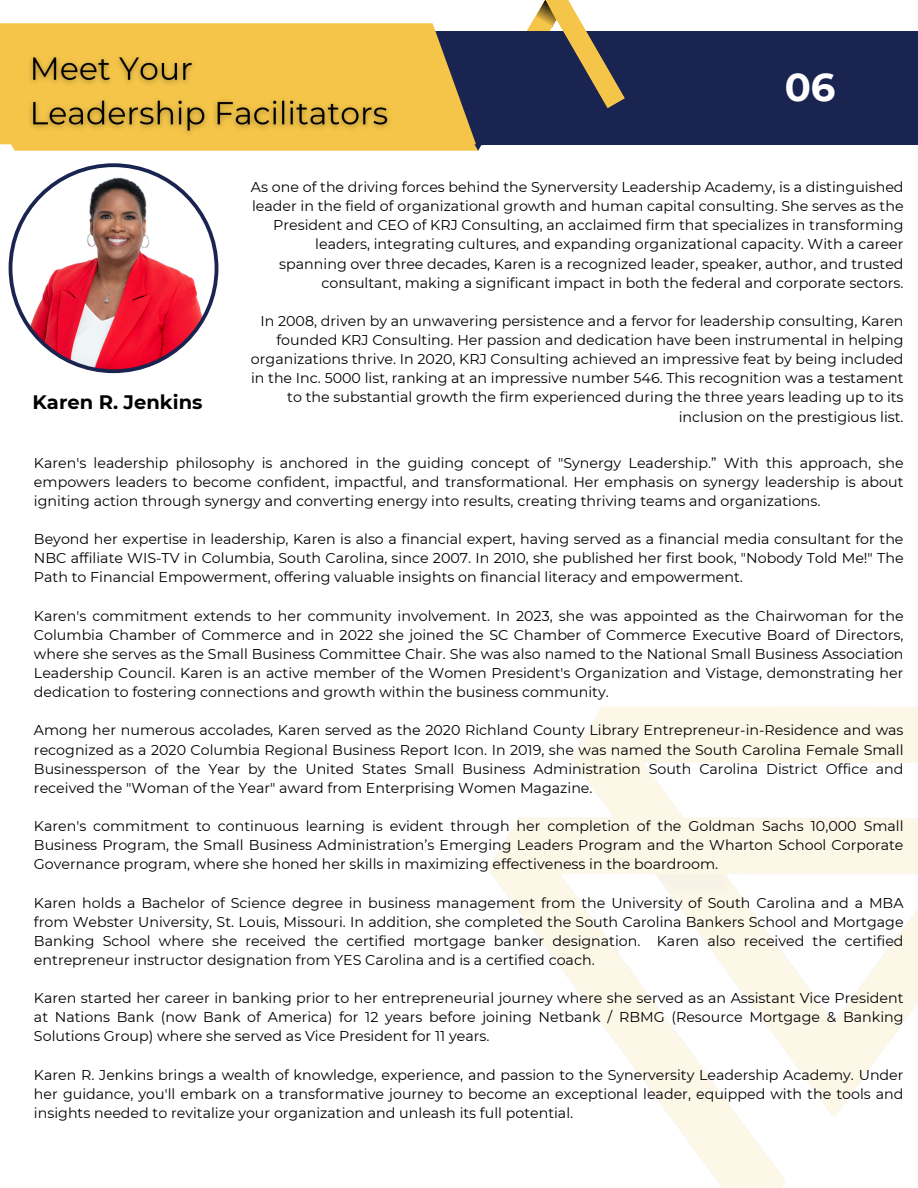
<style>
.page{position:relative;width:918px;height:1188px;background:#fff}
.page>*{position:absolute;margin:0;border:0;box-sizing:border-box;transform-origin:0 0}
.t1{font:700 38.7px "Montserrat";color:#fff}
.t2{font:700 19.5px "Montserrat";color:#000}
.t3{font:14.25px/19.2px "Montserrat";color:#000;text-align:justify}
</style>
<div class="page">
<div style="left:411px;top:31px;width:507px;height:113px;background:#1a2450"></div>
<svg style="left:7px;top:0;width:618px;height:151px"></svg>
<svg style="left:0;top:23px;width:476px;height:121px;background:#deb54d"></svg>
<svg style="left:9px;top:163px;width:209px;height:210px"></svg>
<img style="left:24px;top:49px;width:373px;height:93px">
<p class="t2" style="left:33px;top:390px;width:171px">Karen R. Jenkins</p>
<p class="t1" style="left:785px;top:63px;width:52px">06</p>
<p class="t3" style="left:251px;top:177px;width:654px;text-align:right">As one of the driving forces behind the Synerversity Leadership Academy, is a distinguished leader in the field of organizational growth and human capital consulting. She serves as the President and CEO of KRJ Consulting, an acclaimed firm that specializes in transforming leaders, integrating cultures, and expanding organizational capacity. With a career spanning over three decades, Karen is a recognized leader, speaker, author, and trusted consultant, making a significant impact in both the federal and corporate sectors.</p>
<p class="t3" style="left:251px;top:311px;width:654px;text-align:right">In 2008, driven by an unwavering persistence and a fervor for leadership consulting, Karen founded KRJ Consulting. Her passion and dedication have been instrumental in helping organizations thrive. In 2020, KRJ Consulting achieved an impressive feat by being included in the Inc. 5000 list, ranking at an impressive number 546. This recognition was a testament to the substantial growth the firm experienced during the three years leading up to its inclusion on the prestigious list.</p>
<p class="t3" style="left:34px;top:453px;width:871px">Karen's leadership philosophy is anchored in the guiding concept of "Synergy Leadership.” With this approach, she empowers leaders to become confident, impactful, and transformational. Her emphasis on synergy leadership is about igniting action through synergy and converting energy into results, creating thriving teams and organizations.</p>
<p class="t3" style="left:34px;top:529px;width:871px">Beyond her expertise in leadership, Karen is also a financial expert, having served as a financial media consultant for the NBC affiliate WIS-TV in Columbia, South Carolina, since 2007. In 2010, she published her first book, "Nobody Told Me!" The Path to Financial Empowerment, offering valuable insights on financial literacy and empowerment.</p>
<p class="t3" style="left:34px;top:606px;width:871px">Karen's commitment extends to her community involvement. In 2023, she was appointed as the Chairwoman for the Columbia Chamber of Commerce and in 2022 she joined the SC Chamber of Commerce Executive Board of Directors, where she serves as the Small Business Committee Chair. She was also named to the National Small Business Association Leadership Council. Karen is an active member of the Women President's Organization and Vistage, demonstrating her dedication to fostering connections and growth within the business community.</p>
<p class="t3" style="left:34px;top:721px;width:871px">Among her numerous accolades, Karen served as the 2020 Richland County Library Entrepreneur-in-Residence and was recognized as a 2020 Columbia Regional Business Report Icon. In 2019, she was named the South Carolina Female Small Businessperson of the Year by the United States Small Business Administration South Carolina District Office and received the "Woman of the Year" award from Enterprising Women Magazine.</p>
<p class="t3" style="left:34px;top:816px;width:871px">Karen's commitment to continuous learning is evident through her completion of the Goldman Sachs 10,000 Small Business Program, the Small Business Administration’s Emerging Leaders Program and the Wharton School Corporate Governance program, where she honed her skills in maximizing effectiveness in the boardroom.</p>
<p class="t3" style="left:34px;top:893px;width:871px">Karen holds a Bachelor of Science degree in business management from the University of South Carolina and a MBA from Webster University, St. Louis, Missouri. In addition, she completed the South Carolina Bankers School and Mortgage Banking School where she received the certified mortgage banker designation. Karen also received the certified entrepreneur instructor designation from YES Carolina and is a certified coach.</p>
<p class="t3" style="left:34px;top:988px;width:871px">Karen started her career in banking prior to her entrepreneurial journey where she served as an Assistant Vice President at Nations Bank (now Bank of America) for 12 years before joining Netbank / RBMG (Resource Mortgage &amp; Banking Solutions Group) where she served as Vice President for 11 years.</p>
<p class="t3" style="left:34px;top:1065px;width:871px">Karen R. Jenkins brings a wealth of knowledge, experience, and passion to the Synerversity Leadership Academy. Under her guidance, you'll embark on a transformative journey to become an exceptional leader, equipped with the tools and insights needed to revitalize your organization and unleash its full potential.</p>
</div>
